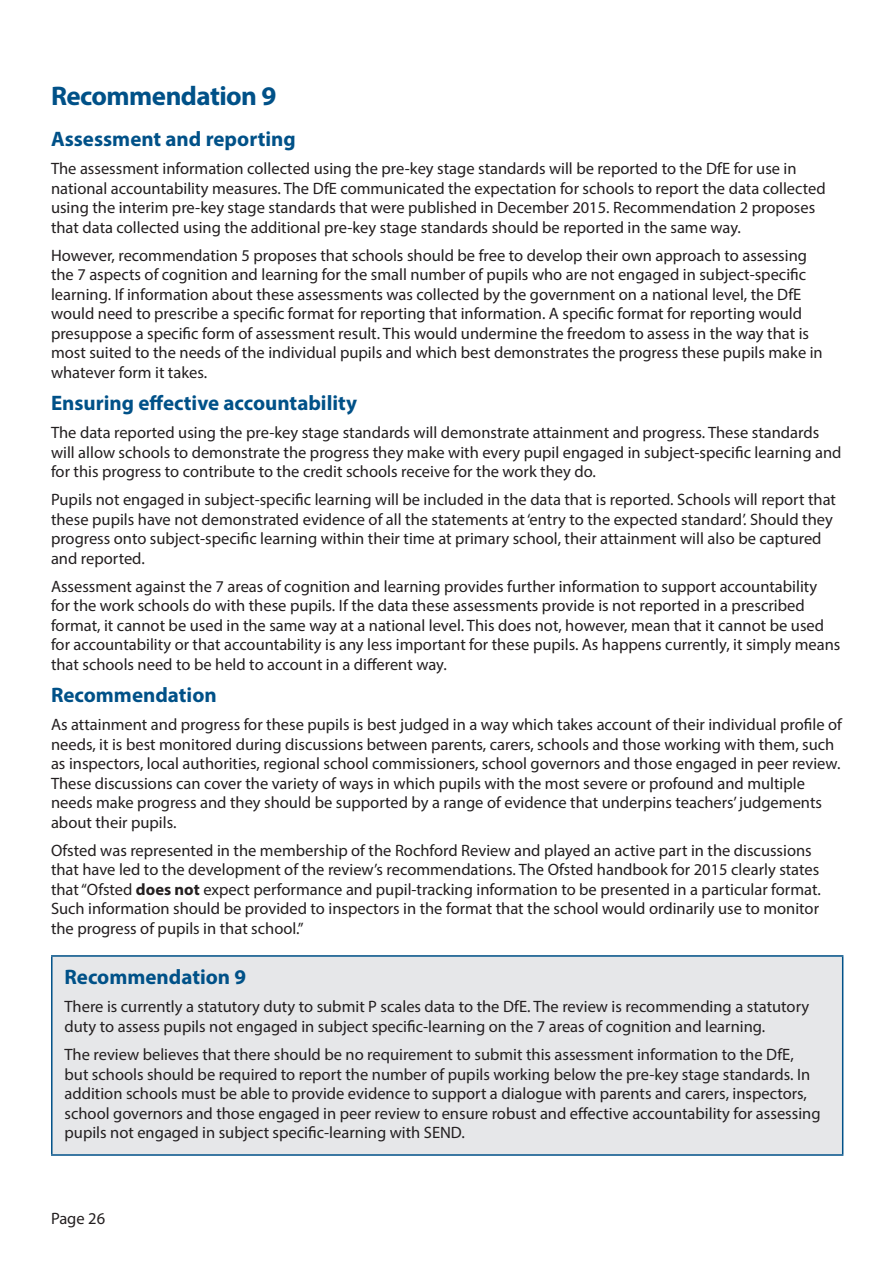
<style>
.page{position:relative;width:893px;height:1263px;background:#fff}
.page>*{position:absolute;margin:0;border:0;box-sizing:border-box;transform-origin:0 0}
.Heading_2_Text_Blue{font:700 27px "Myriad Pro";letter-spacing:-.02em;color:#005188}
.Heading_3_Text_Blue{font:700 21px "Myriad Pro";color:#005188}
.Heading_3{font:700 21px "Myriad Pro";color:#005188}
.P__paragraph_text{font:16.5px/19.5px "Myriad Pro";color:#231f20}
.s1{font-weight:700}
</style>
<div class="page">
<div style="left:52px;top:956px;width:791px;height:199px;background:#e6e7e9"></div>
<hr style="left:51px;top:955px;width:792px;height:2px;background:#005188">
<hr style="left:51px;top:957px;width:2px;height:197px;background:#005188">
<hr style="left:842px;top:957px;width:1px;height:197px;background:#005188">
<hr style="left:51px;top:1154px;width:792px;height:2px;background:#005188">
<p class="Heading_2_Text_Blue" style="left:51px;top:79px;width:227px">Recommendation 9</p>
<p class="Heading_3_Text_Blue" style="left:51px;top:126px;width:246px">Assessment and reporting</p>
<p class="P__paragraph_text" style="left:51px;top:159px;width:776px">The assessment information collected using the pre-key stage standards will be reported to the DfE for use in national accountability measures. The DfE communicated the expectation for schools to report the data collected using the interim pre-key stage standards that were published in December 2015. Recommendation 2 proposes that data collected using the additional pre-key stage standards should be reported in the same way.</p>
<p class="P__paragraph_text" style="left:51px;top:245px;width:773px">However, recommendation 5 proposes that schools should be free to develop their own approach to assessing the 7 aspects of cognition and learning for the small number of pupils who are not engaged in subject-specific learning. If information about these assessments was collected by the government on a national level, the DfE would need to prescribe a specific format for reporting that information. A specific format for reporting would presuppose a specific form of assessment result. This would undermine the freedom to assess in the way that is most suited to the needs of the individual pupils and which best demonstrates the progress these pupils make in whatever form it takes.</p>
<p class="Heading_3_Text_Blue" style="left:51px;top:390px;width:308px">Ensuring effective accountability</p>
<p class="P__paragraph_text" style="left:51px;top:423px;width:792px">The data reported using the pre-key stage standards will demonstrate attainment and progress. These standards will allow schools to demonstrate the progress they make with every pupil engaged in subject-specific learning and for this progress to contribute to the credit schools receive for the work they do.</p>
<p class="P__paragraph_text" style="left:51px;top:490px;width:786px">Pupils not engaged in subject-specific learning will be included in the data that is reported. Schools will report that these pupils have not demonstrated evidence of all the statements at ‘entry to the expected standard’. Should they progress onto subject-specific learning within their time at primary school, their attainment will also be captured and reported.</p>
<p class="P__paragraph_text" style="left:51px;top:576px;width:791px">Assessment against the 7 areas of cognition and learning provides further information to support accountability<br>for the work schools do with these pupils. If the data these assessments provide is not reported in a prescribed format, it cannot be used in the same way at a national level. This does not, however, mean that it cannot be used for accountability or that accountability is any less important for these pupils. As happens currently, it simply means that schools need to be held to account in a different way.</p>
<p class="Heading_3_Text_Blue" style="left:51px;top:682px;width:167px">Recommendation</p>
<p class="P__paragraph_text" style="left:51px;top:715px;width:792px">As attainment and progress for these pupils is best judged in a way which takes account of their individual profile of needs, it is best monitored during discussions between parents, carers, schools and those working with them, such as inspectors, local authorities, regional school commissioners, school governors and those engaged in peer review.<br>These discussions can cover the variety of ways in which pupils with the most severe or profound and multiple needs make progress and they should be supported by a range of evidence that underpins teachers’ judgements about their pupils.</p>
<p class="P__paragraph_text" style="left:51px;top:840px;width:771px">Ofsted was represented in the membership of the Rochford Review and played an active part in the discussions that have led to the development of the review’s recommendations. The Ofsted handbook for 2015 clearly states that “Ofsted <span class="s1">does not</span> expect performance and pupil-tracking information to be presented in a particular format.<br>Such information should be provided to inspectors in the format that the school would ordinarily use to monitor the progress of pupils in that school.”</p>
<p class="Heading_3" style="left:65px;top:964px;width:183px">Recommendation 9</p>
<p class="P__paragraph_text" style="left:65px;top:997px;width:746px">There is currently a statutory duty to submit P scales data to the DfE. The review is recommending a statutory duty to assess pupils not engaged in subject specific-learning on the 7 areas of cognition and learning.</p>
<p class="P__paragraph_text" style="left:65px;top:1044px;width:757px">The review believes that there should be no requirement to submit this assessment information to the DfE, but schools should be required to report the number of pupils working below the pre-key stage standards. In addition schools must be able to provide evidence to support a dialogue with parents and carers, inspectors, school governors and those engaged in peer review to ensure robust and effective accountability for assessing pupils not engaged in subject specific-learning with SEND.</p>
<p class="P__paragraph_text" style="left:51px;top:1209px;width:56px">Page 26</p>
</div>
